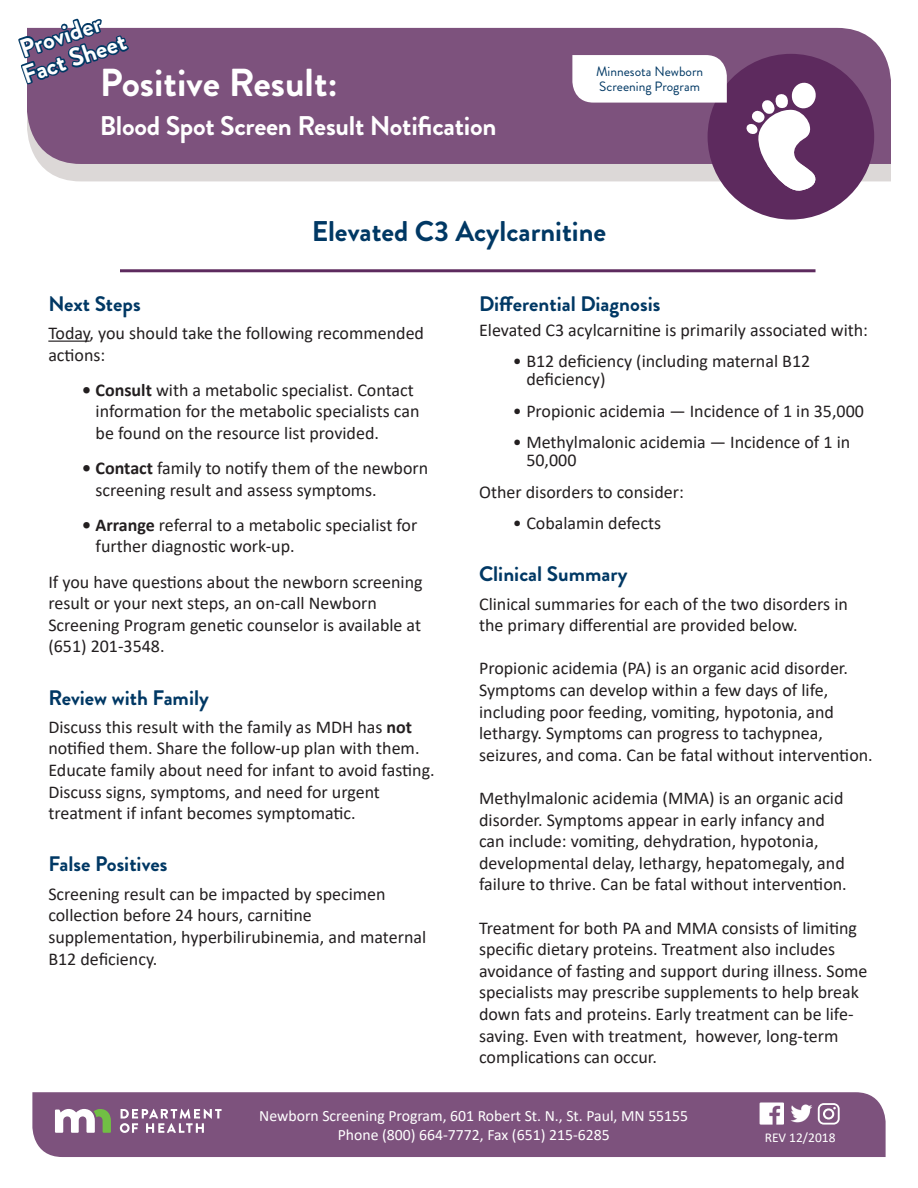
<style>
.page{position:relative;width:918px;height:1188px;background:#fff}
.page>*{position:absolute;margin:0;border:0;box-sizing:border-box;transform-origin:0 0}
.H1_disorder{font:700 39px "Brandon Grotesque";color:#fff}
.H2_type{font:700 28.5px "Brandon Grotesque";color:#003864}
.H1_disorder-2{font:700 27px "Brandon Grotesque";letter-spacing:-.01em;color:#fff}
.H1_disorder-3{font:700 25.5px/25.5px "Brandon Grotesque";color:#fff}
.H3_title{font:700 21px "Brandon Grotesque";color:#003864}
.t1{font:18px/21.6px "Calibri";color:#231f20}
.t2{font:15.75px "Calibri";color:#fff}
.t3{font:13.5px/15px "Brandon Grotesque";color:#003864}
.Paragraph_rev{font:13.5px "Calibri";color:#fff}
.s1{font-weight:700}
</style>
<div class="page">
<div style="left:32px;top:1092px;width:854px;height:65px;background:#7d527d"></div>
<div style="left:40px;top:164px;width:851px;height:17px;background:#dcd8d7"></div>
<div style="left:27px;top:28px;width:864px;height:136px;background:#7d527d"></div>
<hr style="left:120px;top:269px;width:696px;height:3px;background:#5d2a5e">
<svg style="left:55px;top:1109px;width:56px;height:24px"></svg>
<svg style="left:120px;top:1109px;width:102px;height:24px"></svg>
<img style="left:760px;top:1103px;width:24px;height:22px">
<img style="left:790px;top:1103px;width:22px;height:22px">
<div style="left:818px;top:1103px;width:22px;height:22px;border:2px solid #fff;border-radius:5px"></div>
<div style="left:823px;top:1108px;width:11px;height:12px;border:2px solid #fff;border-radius:50%"></div>
<svg style="left:18px;top:18px;width:111px;height:81px;background:#6d6489"></svg>
<hr style="left:48px;top:341px;width:42px;height:1px;background:#231f20">
<svg style="left:572px;top:54px;width:302px;height:166px"></svg>
<h1 class="H1_disorder-3" style="left:11px;top:40px;width:109px;rotate:-19deg">Provider<br>Fact Sheet</h1>
<h1 class="H1_disorder" style="left:100px;top:55px;width:240px">Positive Result:</h1>
<h1 class="H1_disorder-2" style="left:100px;top:107px;width:398px">Blood Spot Screen Result Notification</h1>
<p class="t3" style="left:596px;top:64px;width:109px">Minnesota Newborn<br>Screening Program</p>
<h2 class="H2_type" style="left:312px;top:211px;width:296px">Elevated C3 Acylcarnitine</h2>
<h3 class="H3_title" style="left:48px;top:289px;width:94px">Next Steps</h3>
<p class="t1" style="left:48px;top:322px;width:377px">Today, you should take the following recommended actions:</p>
<p class="t1" style="left:96px;top:379px;width:325px;text-indent:-14px"><span class="s1">• Consult</span> with a metabolic specialist. Contact information for the metabolic specialists can be found on the resource list provided.</p>
<p class="t1" style="left:96px;top:457px;width:334px;text-indent:-14px"><span class="s1">• Contact</span> family to notify them of the newborn screening result and assess symptoms.</p>
<p class="t1" style="left:96px;top:514px;width:323px;text-indent:-14px"><span class="s1">• Arrange</span> referral to a metabolic specialist for further diagnostic work-up.</p>
<p class="t1" style="left:48px;top:570px;width:376px">If you have questions about the newborn screening result or your next steps, an on-call Newborn Screening Program genetic counselor is available at (651) 201-3548.</p>
<h3 class="H3_title" style="left:48px;top:683px;width:162px">Review with Family</h3>
<p class="t1" style="left:48px;top:716px;width:388px">Discuss this result with the family as MDH has <span class="s1">not </span>notified them. Share the follow-up plan with them.<br>Educate family about need for infant to avoid fasting.<br>Discuss signs, symptoms, and need for urgent treatment if infant becomes symptomatic.</p>
<h3 class="H3_title" style="left:48px;top:850px;width:121px">False Positives</h3>
<p class="t1" style="left:48px;top:883px;width:379px">Screening result can be impacted by specimen collection before 24 hours, carnitine supplementation, hyperbilirubinemia, and maternal B12 deficiency.</p>
<h3 class="H3_title" style="left:479px;top:289px;width:183px">Differential Diagnosis</h3>
<p class="t1" style="left:479px;top:318px;width:391px">Elevated C3 acylcarnitine is primarily associated with:</p>
<p class="t1" style="left:526px;top:352px;width:285px;line-height:18px;text-indent:-14px">• B12 deficiency (including maternal B12 deficiency)</p>
<p class="t1" style="left:513px;top:399px;width:353px">• Propionic acidemia — Incidence of 1 in 35,000</p>
<p class="t1" style="left:526px;top:433px;width:325px;line-height:18px;text-indent:-14px">• Methylmalonic acidemia — Incidence of 1 in<br>50,000</p>
<p class="t1" style="left:479px;top:480px;width:206px">Other disorders to consider:</p>
<p class="t1" style="left:513px;top:512px;width:150px">• Cobalamin defects</p>
<h3 class="H3_title" style="left:479px;top:559px;width:150px">Clinical Summary</h3>
<p class="t1" style="left:479px;top:592px;width:370px">Clinical summaries for each of the two disorders in the primary differential are provided below.</p>
<p class="t1" style="left:479px;top:657px;width:395px">Propionic acidemia (PA) is an organic acid disorder.<br>Symptoms can develop within a few days of life, including poor feeding, vomiting, hypotonia, and lethargy. Symptoms can progress to tachypnea, seizures, and coma. Can be fatal without intervention.</p>
<p class="t1" style="left:479px;top:787px;width:369px">Methylmalonic acidemia (MMA) is an organic acid disorder. Symptoms appear in early infancy and can include: vomiting, dehydration, hypotonia, developmental delay, lethargy, hepatomegaly, and failure to thrive. Can be fatal without intervention.</p>
<p class="t1" style="left:479px;top:916px;width:390px">Treatment for both PA and MMA consists of limiting specific dietary proteins. Treatment also includes avoidance of fasting and support during illness. Some specialists may prescribe supplements to help break down fats and proteins. Early treatment can be life&shy;saving. Even with treatment, however, long-term complications can occur.</p>
<p class="t2" style="left:259px;top:1105px;width:431px">Newborn Screening Program, 601 Robert St. N., St. Paul, MN 55155</p>
<p class="t2" style="left:338px;top:1123px;width:274px">Phone (800) 664-7772, Fax (651) 215-6285</p>
<p class="Paragraph_rev" style="left:765px;top:1128px;width:72px">REV 12/2018</p>
</div>
